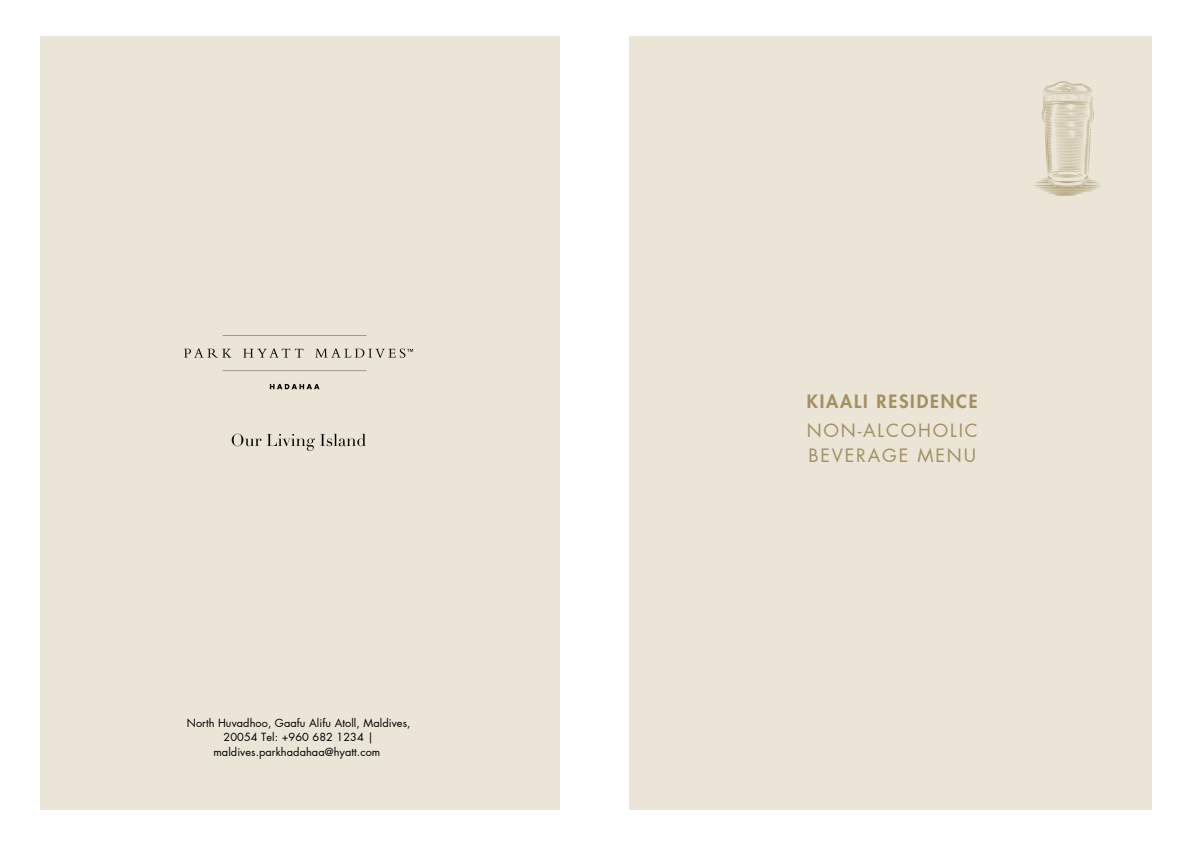
<style>
.page{position:relative;width:1191px;height:843px;background:#fff}
.page>*{position:absolute;margin:0;border:0;box-sizing:border-box;transform-origin:0 0}
.t1{font:800 18px/29.2px "Futura LT Pro";letter-spacing:.1em;color:#a29061}
.t2{font:18px "Futura LT Pro";letter-spacing:.1em;color:#a29061}
.t3{font:11px/14.2px "Futura LT Pro";letter-spacing:.005em;color:#000;text-align:center}
.s1{font-weight:400}
</style>
<div class="page">
<div style="left:40px;top:37px;width:519px;height:773px;background:#ebe5d7"></div>
<div style="left:629px;top:37px;width:522px;height:773px;background:#ebe5d7"></div>
<img style="left:1033px;top:37px;width:119px;height:204px">
<img style="left:184px;top:335px;width:230px;height:116px">
<p class="t3" style="left:187px;top:716px;width:225px">North Huvadhoo, Gaafu Alifu Atoll, Maldives,<br>20054 Tel: +960 682 1234 | maldives.parkhadahaa@hyatt.com</p>
<p class="t1" style="left:806px;top:387px;width:172px">KIAALI RESIDENCE<br><span class="s1">NON-ALCOHOLIC</span></p>
<p class="t2" style="left:808px;top:446px;width:169px">BEVERAGE MENU</p>
</div>
